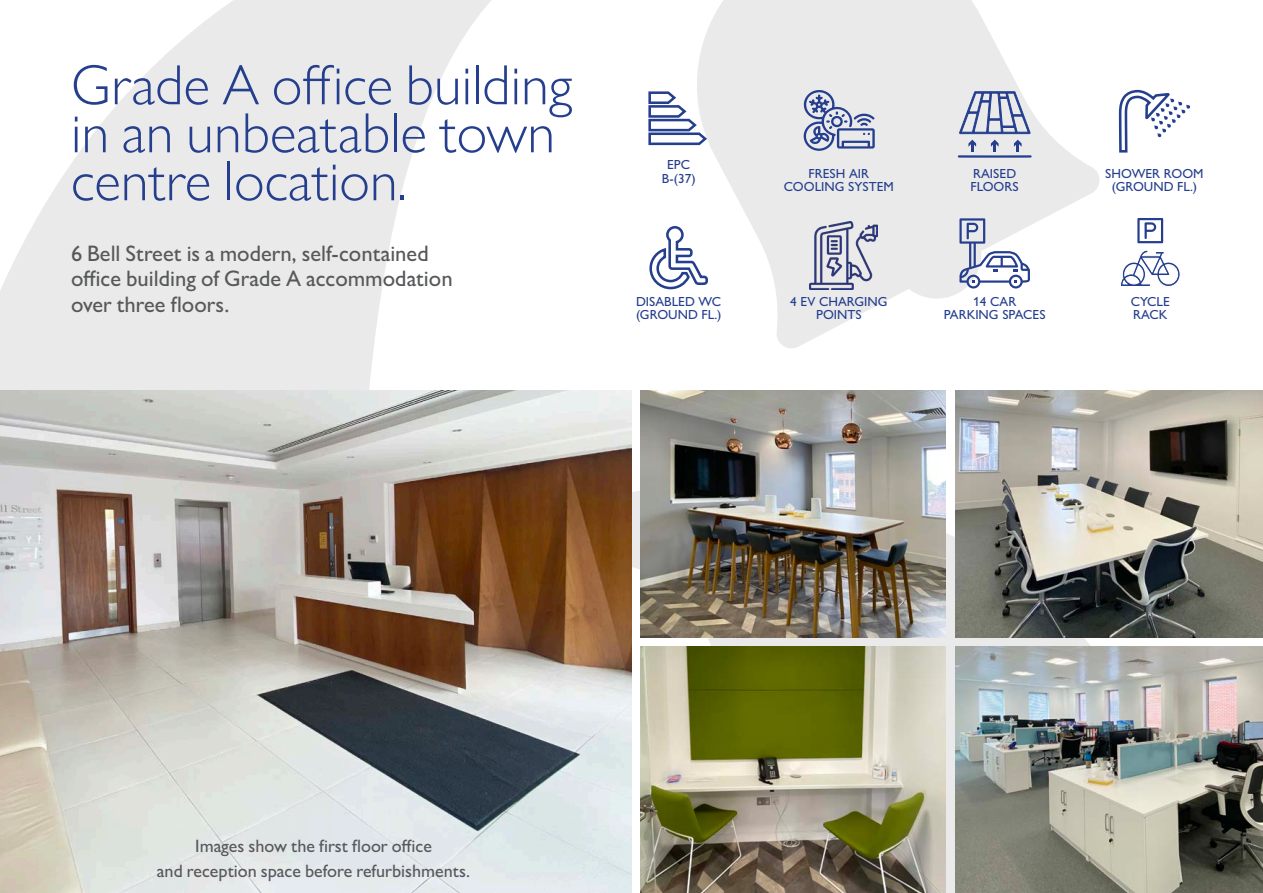
<style>
.page{position:relative;width:1263px;height:893px;background:#fff}
.page>*{position:absolute;margin:0;border:0;box-sizing:border-box;transform-origin:0 0}
.t1{font:300 57px/48px "Gill Sans Nova";color:#253f8e}
.t2{font:500 22.5px/25.5px "Gill Sans Nova";color:#57585a}
.t3{font:500 18px "Gill Sans Nova";color:#57585a}
.t4{font:500 13.2px/13.5px "Gill Sans Nova";color:#253f8e;text-align:center}
</style>
<div class="page">
<div style="left:0;top:0;width:1263px;height:893px;background:linear-gradient(to bottom,#f6f6f6,#f4f4f4)"></div>
<img style="left:0;top:391px;width:631px;height:502px">
<img style="left:955px;top:391px;width:308px;height:246px">
<img style="left:955px;top:646px;width:308px;height:247px">
<img style="left:640px;top:391px;width:306px;height:246px">
<img style="left:640px;top:646px;width:306px;height:247px">
<svg style="left:802px;top:89px;width:73px;height:62px;background:#b0b7ce"></svg>
<svg style="left:958px;top:91px;width:73px;height:67px;background:#b6bdd1"></svg>
<svg style="left:959px;top:218px;width:71px;height:70px"></svg>
<svg style="left:648px;top:225px;width:61px;height:66px"></svg>
<svg style="left:1117px;top:89px;width:73px;height:630px"></svg>
<svg style="left:647px;top:89px;width:62px;height:57px"></svg>
<img style="left:809px;top:221px;width:68px;height:68px">
<p class="t1" style="left:71px;top:60px;width:503px">Grade A office building in an unbeatable town centre location.</p>
<p class="t2" style="left:71px;top:240px;width:383px">6 Bell Street is a modern, self-contained office building of Grade A accommodation over three floors.</p>
<p class="t4" style="left:662px;top:158px;width:35px">EPC<br>B-(37)</p>
<p class="t4" style="left:784px;top:166px;width:111px">FRESH AIR<br>COOLING SYSTEM</p>
<p class="t4" style="left:970px;top:166px;width:50px;text-align:left">RAISED<br>FLOORS</p>
<p class="t4" style="left:636px;top:294px;width:87px;text-align:left">DISABLED WC (GROUND FL.)</p>
<p class="t4" style="left:790px;top:294px;width:99px">4 EV CHARGING</p>
<p class="t4" style="left:816px;top:308px;width:47px">POINTS</p>
<p class="t4" style="left:944px;top:294px;width:104px">14 CAR<br>PARKING SPACES</p>
<p class="t4" style="left:1105px;top:166px;width:100px">SHOWER ROOM (GROUND FL.)</p>
<p class="t4" style="left:1131px;top:294px;width:41px;text-align:left">CYCLE<br>RACK</p>
<p class="t3" style="left:195px;top:834px;width:238px">Images show the first floor office</p>
<p class="t3" style="left:157px;top:859px;width:315px">and reception space before refurbishments.</p>
</div>
